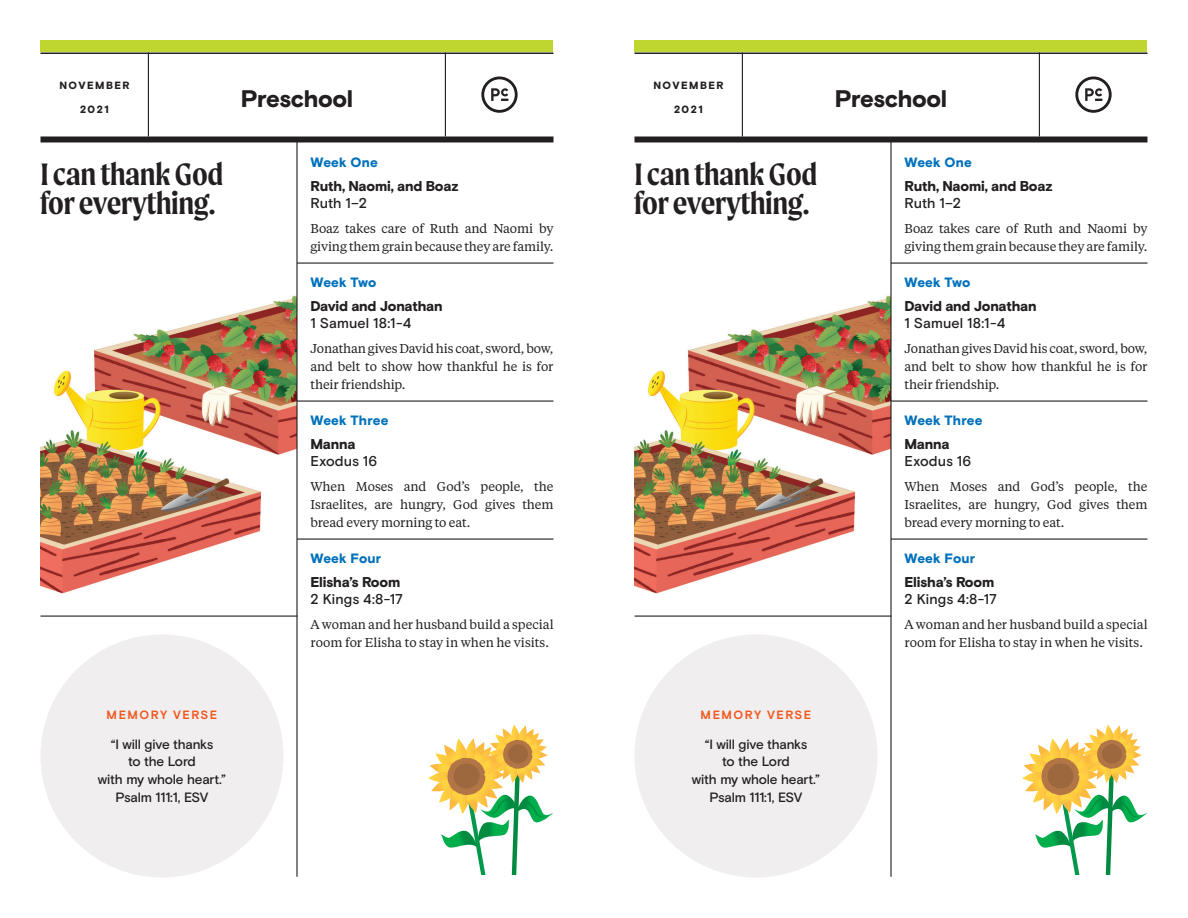
<style>
.page{position:relative;width:1188px;height:918px;background:#fff}
.page>*{position:absolute;margin:0;border:0;box-sizing:border-box;transform-origin:0 0}
.t1{font:600 33px/30px "Moret";letter-spacing:-.01em;color:#231f20}
.t2{font:900 24px "Basis Grotesque";letter-spacing:-.02em;color:#231f20}
.t3{font:900 14.25px "Basis Grotesque";letter-spacing:-.02em;color:#231f20}
.t4{font:500 14.25px "Basis Grotesque";letter-spacing:.005em;color:#231f20}
.t5{font:500 13.5px/18px "Basis Grotesque";letter-spacing:-.01em;color:#231f20;text-align:center}
.t6{font:900 13.5px "Basis Grotesque";letter-spacing:.01em;color:#0071bb}
.t7{font:12.75px/18px "Tiempos Text";letter-spacing:-.01em;color:#231f20}
.t8{font:700 12px "Basis Grotesque";letter-spacing:.125em;color:#f15921}
.t9{font:900 10.5px "Basis Grotesque";letter-spacing:.135em;color:#231f20}
</style>
<div class="page">
<img style="left:40px;top:295px;width:256px;height:299px">
<img style="left:634px;top:295px;width:256px;height:299px">
<hr style="left:148px;top:52px;width:1px;height:84px;background:#231f20">
<hr style="left:742px;top:52px;width:1px;height:84px;background:#231f20">
<hr style="left:445px;top:52px;width:1px;height:84px;background:#231f20">
<hr style="left:1039px;top:52px;width:1px;height:84px;background:#231f20">
<hr style="left:40px;top:52px;width:514px;height:2px;background:#231f20">
<hr style="left:634px;top:52px;width:514px;height:2px;background:#231f20">
<hr style="left:296px;top:142px;width:2px;height:735px;background:#231f20">
<hr style="left:890px;top:142px;width:2px;height:735px;background:#231f20">
<div style="left:40px;top:136px;width:514px;height:6px;background:#231f20"></div>
<div style="left:634px;top:136px;width:514px;height:6px;background:#231f20"></div>
<div style="left:40px;top:40px;width:514px;height:12px;background:#bfd630"></div>
<div style="left:634px;top:40px;width:514px;height:12px;background:#bfd630"></div>
<hr style="left:297px;top:262px;width:257px;height:2px;background:#231f20">
<hr style="left:297px;top:400px;width:257px;height:2px;background:#231f20">
<hr style="left:297px;top:538px;width:257px;height:2px;background:#231f20">
<hr style="left:891px;top:262px;width:257px;height:2px;background:#231f20">
<hr style="left:891px;top:400px;width:257px;height:2px;background:#231f20">
<hr style="left:891px;top:538px;width:257px;height:2px;background:#231f20">
<svg style="left:481px;top:77px;width:37px;height:36px"></svg>
<svg style="left:1075px;top:77px;width:37px;height:36px"></svg>
<div style="left:40px;top:634px;width:244px;height:244px;background:#f0eeee;border-radius:50%"></div>
<div style="left:634px;top:634px;width:244px;height:244px;background:#f0eeee;border-radius:50%"></div>
<hr style="left:40px;top:616px;width:257px;height:1px;background:#231f20">
<hr style="left:634px;top:616px;width:257px;height:1px;background:#231f20">
<svg style="left:428px;top:724px;width:125px;height:150px"></svg>
<svg style="left:1022px;top:724px;width:125px;height:150px"></svg>
<p class="t9" style="left:59px;top:79px;width:72px">NOVEMBER</p>
<p class="t9" style="left:80px;top:103px;width:30px">2021</p>
<h2 class="t2" style="left:241px;top:84px;width:114px">Preschool</h2>
<p class="t9" style="left:653px;top:79px;width:72px">NOVEMBER</p>
<p class="t9" style="left:674px;top:103px;width:30px">2021</p>
<p class="t6" style="left:310px;top:154px;width:69px">Week One</p>
<p class="t3" style="left:310px;top:177px;width:150px">Ruth, Naomi, and Boaz</p>
<p class="t4" style="left:310px;top:195px;width:58px">Ruth 1–2</p>
<p class="t7" style="left:310px;top:218px;width:245px">Boaz takes care of Ruth and Naomi by giving them grain because they are family.</p>
<p class="t6" style="left:310px;top:274px;width:67px">Week Two</p>
<p class="t3" style="left:310px;top:297px;width:134px">David and Jonathan</p>
<p class="t4" style="left:310px;top:315px;width:102px">1 Samuel 18:1-4</p>
<p class="t7" style="left:310px;top:338px;width:245px;text-align:justify">Jonathan gives David his coat, sword, bow, and belt to show how thankful he is for their friendship.</p>
<p class="t6" style="left:310px;top:412px;width:79px">Week Three</p>
<p class="t3" style="left:310px;top:435px;width:47px">Manna</p>
<p class="t4" style="left:310px;top:453px;width:68px">Exodus 16</p>
<p class="t7" style="left:310px;top:476px;width:245px;text-align:justify">When Moses and God’s people, the Israelites, are hungry, God gives them bread every morning to eat.</p>
<p class="t6" style="left:310px;top:550px;width:72px">Week Four</p>
<p class="t3" style="left:310px;top:573px;width:91px">Elisha’s Room</p>
<p class="t4" style="left:310px;top:591px;width:94px">2 Kings 4:8-17</p>
<p class="t7" style="left:310px;top:614px;width:245px">A woman and her husband build a special room for Elisha to stay in when he visits.</p>
<h1 class="t1" style="left:40px;top:158px;width:184px">I can thank God for everything.</h1>
<h1 class="t1" style="left:634px;top:158px;width:184px">I can thank God for everything.</h1>
<h2 class="t2" style="left:835px;top:84px;width:114px">Preschool</h2>
<p class="t6" style="left:904px;top:154px;width:69px">Week One</p>
<p class="t3" style="left:904px;top:177px;width:150px">Ruth, Naomi, and Boaz</p>
<p class="t4" style="left:904px;top:195px;width:58px">Ruth 1–2</p>
<p class="t7" style="left:904px;top:218px;width:245px">Boaz takes care of Ruth and Naomi by giving them grain because they are family.</p>
<p class="t6" style="left:904px;top:274px;width:67px">Week Two</p>
<p class="t3" style="left:904px;top:297px;width:134px">David and Jonathan</p>
<p class="t4" style="left:904px;top:315px;width:102px">1 Samuel 18:1-4</p>
<p class="t7" style="left:904px;top:338px;width:245px;text-align:justify">Jonathan gives David his coat, sword, bow, and belt to show how thankful he is for their friendship.</p>
<p class="t6" style="left:904px;top:412px;width:79px">Week Three</p>
<p class="t3" style="left:904px;top:435px;width:47px">Manna</p>
<p class="t4" style="left:904px;top:453px;width:68px">Exodus 16</p>
<p class="t7" style="left:904px;top:476px;width:245px;text-align:justify">When Moses and God’s people, the Israelites, are hungry, God gives them bread every morning to eat.</p>
<p class="t6" style="left:904px;top:550px;width:72px">Week Four</p>
<p class="t3" style="left:904px;top:573px;width:91px">Elisha’s Room</p>
<p class="t4" style="left:904px;top:591px;width:94px">2 Kings 4:8-17</p>
<p class="t7" style="left:904px;top:614px;width:245px">A woman and her husband build a special room for Elisha to stay in when he visits.</p>
<p class="t8" style="left:107px;top:707px;width:112px">MEMORY VERSE</p>
<p class="t5" style="left:98px;top:735px;width:130px">“I will give thanks<br>to the Lord<br>with my whole heart.”<br>Psalm 111:1, ESV</p>
<p class="t8" style="left:701px;top:707px;width:112px">MEMORY VERSE</p>
<p class="t5" style="left:692px;top:735px;width:130px">“I will give thanks<br>to the Lord<br>with my whole heart.”<br>Psalm 111:1, ESV</p>
</div>
